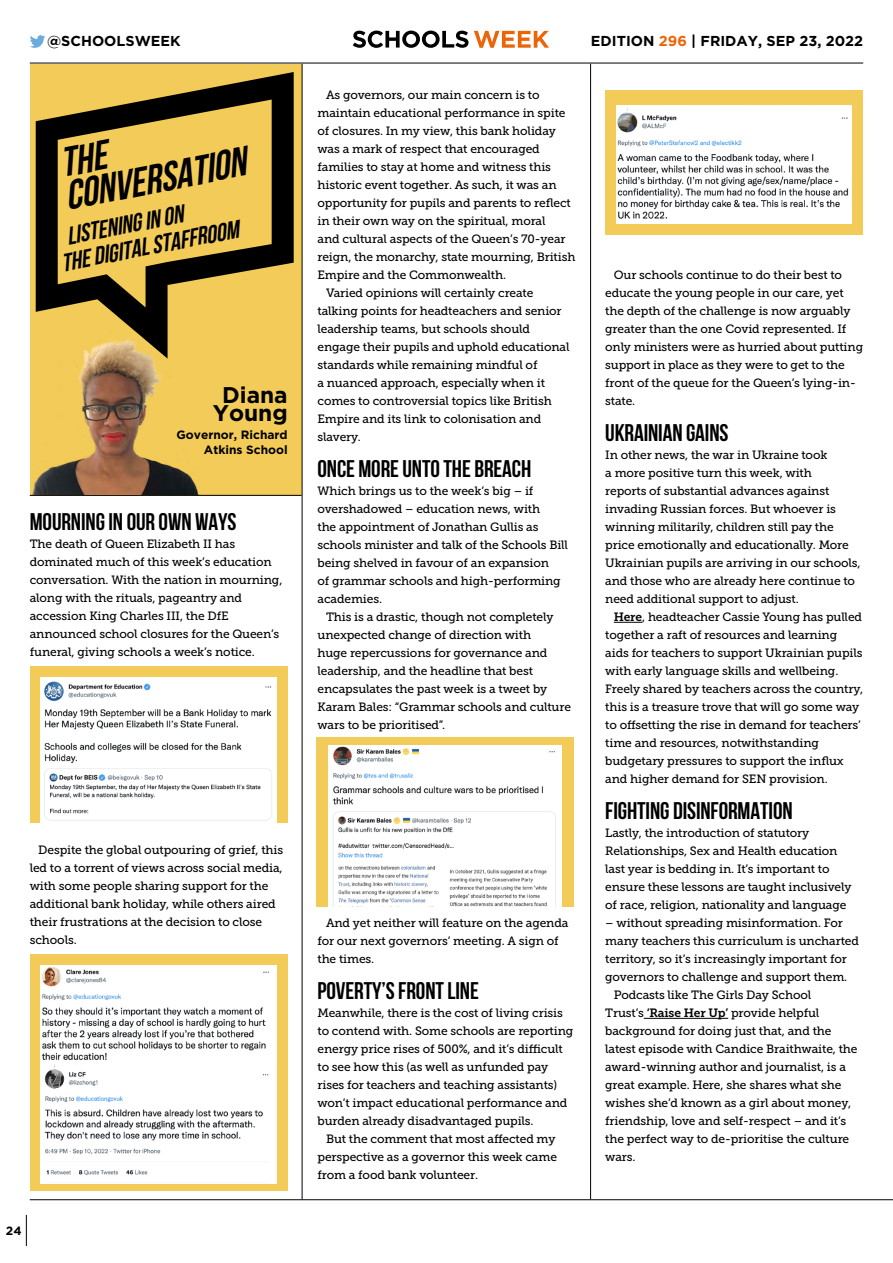
<style>
.page{position:relative;width:893px;height:1263px;background:#fff}
.page>*{position:absolute;margin:0;border:0;box-sizing:border-box;transform-origin:0 0}
.t1{font:italic 40.95px "Bebas Neue";color:#000}
.t2{font:italic 25.05px/25.3px "Bebas Neue";color:#000}
.t3{font:700 24px "Bebas Neue";letter-spacing:-.005em;color:#000}
.t4{font:700 22.65px/18.1px "Gotham HTF";color:#000;text-align:center}
.t5{font:700 14.4px "Gotham HTF";color:#000}
.t6{font:12px/18px "Museo Slab 500";letter-spacing:-.01em;color:#000}
.t7{font:700 12px/15px "Gotham HTF";color:#000;text-align:right}
.s1{color:#ec6408}
.s2{font-family:"Museo Slab 700"}
</style>
<div class="page">
<hr style="left:30px;top:63px;width:833px;height:1px;background:#000">
<svg style="left:30px;top:35px;width:15px;height:13px"></svg>
<hr style="left:26px;top:1215px;width:1px;height:31px;background:#000">
<svg style="left:353px;top:31px;width:115px;height:17px"></svg>
<svg style="left:474px;top:31px;width:75px;height:17px"></svg>
<div style="left:30px;top:64px;width:271px;height:431px;background:#f3cb58"></div>
<hr style="left:30px;top:1199px;width:863px;height:1px;background:#000">
<svg style="left:614px;top:622px;width:28px;height:1px"></svg>
<hr style="left:644px;top:1018px;width:84px;height:1px;background:#000">
<hr style="left:302px;top:64px;width:1px;height:1135px;background:#000">
<hr style="left:590px;top:64px;width:1px;height:1135px;background:#000">
<hr style="left:30px;top:495px;width:271px;height:1px;background:#000">
<svg style="left:36px;top:72px;width:258px;height:226px"></svg>
<div style="left:316px;top:737px;width:258px;height:169px;background:#f3cb58"></div>
<img style="left:329px;top:746px;width:233px;height:160px">
<div style="left:30px;top:666px;width:258px;height:156px;background:#f3cb58"></div>
<img style="left:41px;top:677px;width:235px;height:145px">
<div style="left:30px;top:954px;width:258px;height:237px;background:#f3cb58"></div>
<img style="left:41px;top:965px;width:235px;height:219px">
<div style="left:605px;top:90px;width:258px;height:144px;background:#f3cb58"></div>
<img style="left:616px;top:105px;width:236px;height:119px">
<img style="left:30px;top:298px;width:174px;height:197px">
<svg style="left:63px;top:139px;width:46px;height:38px"></svg>
<p class="t5" style="left:47px;top:33px;width:135px">@SCHOOLSWEEK</p>
<p class="t5" style="left:591px;top:32px;width:274px">EDITION <span class="s1">296</span> | FRIDAY, SEP 23, 2022</p>
<h1 class="t1" style="left:60px;top:174px;width:185px;rotate:-11deg">CONVERSATION</h1>
<h2 class="t2" style="left:54px;top:225px;width:181px;text-indent:10px;rotate:-11deg">LISTENING IN ON<br>THE DIGITAL STAFFROOM</h2>
<h3 class="t4" style="left:213px;top:385px;width:76px">Diana<br>Young</h3>
<p class="t7" style="left:176px;top:427px;width:113px">Governor, Richard<br>Atkins School</p>
<h3 class="t3" style="left:30px;top:509px;width:208px">MOURNING IN OUR OWN WAYS</h3>
<p class="t6" style="left:30px;top:535px;width:254px">The death of Queen Elizabeth II has dominated much of this week’s education conversation. With the nation in mourning, along with the rituals, pageantry and accession King Charles III, the DfE announced school closures for the Queen’s funeral, giving schools a week’s notice.</p>
<p class="t6" style="left:30px;top:841px;width:255px;text-indent:9px">Despite the global outpouring of grief, this led to a torrent of views across social media, with some people sharing support for the additional bank holiday, while others aired their frustrations at the decision to close schools.</p>
<p class="t6" style="left:326px;top:86px;width:215px">As governors, our main concern is to</p>
<p class="t6" style="left:317px;top:104px;width:250px">maintain educational performance in spite</p>
<p class="t6" style="left:317px;top:122px;width:240px">of closures. In my view, this bank holiday</p>
<p class="t6" style="left:317px;top:140px;width:224px">was a mark of respect that encouraged</p>
<p class="t6" style="left:317px;top:158px;width:235px">families to stay at home and witness this</p>
<p class="t6" style="left:317px;top:176px;width:241px">historic event together. As such, it was an</p>
<p class="t6" style="left:317px;top:194px;width:255px">opportunity for pupils and parents to reflect</p>
<p class="t6" style="left:317px;top:212px;width:230px">in their own way on the spiritual, moral</p>
<p class="t6" style="left:317px;top:230px;width:250px">and cultural aspects of the Queen’s 70-year</p>
<p class="t6" style="left:317px;top:248px;width:259px">reign, the monarchy, state mourning, British</p>
<p class="t6" style="left:317px;top:266px;width:190px">Empire and the Commonwealth.</p>
<p class="t6" style="left:326px;top:284px;width:209px">Varied opinions will certainly create</p>
<p class="t6" style="left:317px;top:302px;width:246px">talking points for headteachers and senior</p>
<p class="t6" style="left:317px;top:320px;width:214px">leadership teams, but schools should</p>
<p class="t6" style="left:317px;top:338px;width:254px">engage their pupils and uphold educational</p>
<p class="t6" style="left:317px;top:356px;width:221px">standards while remaining mindful of</p>
<p class="t6" style="left:317px;top:374px;width:229px">a nuanced approach, especially when it</p>
<p class="t6" style="left:317px;top:392px;width:236px">comes to controversial topics like British</p>
<p class="t6" style="left:317px;top:410px;width:225px">Empire and its link to colonisation and</p>
<p class="t6" style="left:317px;top:428px;width:45px">slavery.</p>
<h3 class="t3" style="left:317px;top:456px;width:215px">ONCE MORE UNTO THE BREACH</h3>
<p class="t6" style="left:317px;top:482px;width:252px">Which brings us to the week’s big – if overshadowed – education news, with<br>the appointment of Jonathan Gullis as schools minister and talk of the Schools Bill being shelved in favour of an expansion<br>of grammar schools and high-performing academies.</p>
<p class="t6" style="left:317px;top:608px;width:255px;text-indent:9px">This is a drastic, though not completely unexpected change of direction with<br>huge repercussions for governance and leadership, and the headline that best encapsulates the past week is a tweet by Karam Bales: “Grammar schools and culture wars to be prioritised”.</p>
<p class="t6" style="left:317px;top:914px;width:253px;text-indent:9px">And yet neither will feature on the agenda for our next governors’ meeting. A sign of the times.</p>
<h3 class="t3" style="left:317px;top:978px;width:163px">POVERTY’S FRONT LINE</h3>
<p class="t6" style="left:317px;top:1004px;width:247px">Meanwhile, there is the cost of living crisis</p>
<p class="t6" style="left:317px;top:1022px;width:257px">to contend with. Some schools are reporting</p>
<p class="t6" style="left:317px;top:1040px;width:247px">energy price rises of 500%, and it’s difficult</p>
<p class="t6" style="left:317px;top:1058px;width:232px">to see how this (as well as unfunded pay</p>
<p class="t6" style="left:317px;top:1076px;width:241px">rises for teachers and teaching assistants)</p>
<p class="t6" style="left:317px;top:1094px;width:251px">won’t impact educational performance and</p>
<p class="t6" style="left:317px;top:1112px;width:218px">burden already disadvantaged pupils.</p>
<p class="t6" style="left:326px;top:1130px;width:231px">But the comment that most affected my</p>
<p class="t6" style="left:317px;top:1148px;width:241px">perspective as a governor this week came</p>
<p class="t6" style="left:317px;top:1166px;width:162px">from a food bank volunteer.</p>
<p class="t6" style="left:605px;top:266px;width:259px;text-indent:9px">Our schools continue to do their best to educate the young people in our care, yet the depth of the challenge is now arguably greater than the one Covid represented. If only ministers were as hurried about putting support in place as they were to get to the front of the queue for the Queen’s lying-in&shy;state.</p>
<h3 class="t3" style="left:605px;top:420px;width:125px">UKRAINIAN GAINS</h3>
<p class="t6" style="left:605px;top:446px;width:257px">In other news, the war in Ukraine took<br>a more positive turn this week, with<br>reports of substantial advances against invading Russian forces. But whoever is winning militarily, children still pay the price emotionally and educationally. More Ukrainian pupils are arriving in our schools, and those who are already here continue to need additional support to adjust.</p>
<p class="t6" style="left:605px;top:608px;width:259px;text-indent:9px"><span class="s2">Here</span>, headteacher Cassie Young has pulled together a raft of resources and learning aids for teachers to support Ukrainian pupils with early language skills and wellbeing.<br>Freely shared by teachers across the country, this is a treasure trove that will go some way to offsetting the rise in demand for teachers’ time and resources, notwithstanding budgetary pressures to support the influx and higher demand for SEN provision.</p>
<h3 class="t3" style="left:605px;top:798px;width:189px">FIGHTING DISINFORMATION</h3>
<p class="t6" style="left:605px;top:824px;width:248px">Lastly, the introduction of statutory Relationships, Sex and Health education last year is bedding in. It’s important to ensure these lessons are taught inclusively of race, religion, nationality and language</p>
<p class="t6" style="left:605px;top:914px;width:239px">– without spreading misinformation. For</p>
<p class="t6" style="left:605px;top:932px;width:255px">many teachers this curriculum is uncharted</p>
<p class="t6" style="left:605px;top:950px;width:243px">territory, so it’s increasingly important for</p>
<p class="t6" style="left:605px;top:968px;width:244px">governors to challenge and support them.</p>
<p class="t6" style="left:614px;top:986px;width:199px">Podcasts like The Girls Day School</p>
<p class="t6" style="left:605px;top:1004px;width:216px">Trust’s <span class="s2">‘Raise Her Up’</span> provide helpful</p>
<p class="t6" style="left:605px;top:1022px;width:228px">background for doing just that, and the</p>
<p class="t6" style="left:605px;top:1040px;width:254px">latest episode with Candice Braithwaite, the</p>
<p class="t6" style="left:605px;top:1058px;width:242px">award-winning author and journalist, is a</p>
<p class="t6" style="left:605px;top:1076px;width:238px">great example. Here, she shares what she</p>
<p class="t6" style="left:605px;top:1094px;width:247px">wishes she’d known as a girl about money,</p>
<p class="t6" style="left:605px;top:1112px;width:243px">friendship, love and self-respect – and it’s</p>
<p class="t6" style="left:605px;top:1130px;width:246px">the perfect way to de-prioritise the culture</p>
<p class="t6" style="left:605px;top:1148px;width:32px">wars.</p>
<p class="t7" style="left:6px;top:1222px;width:17px">24</p>
</div>
